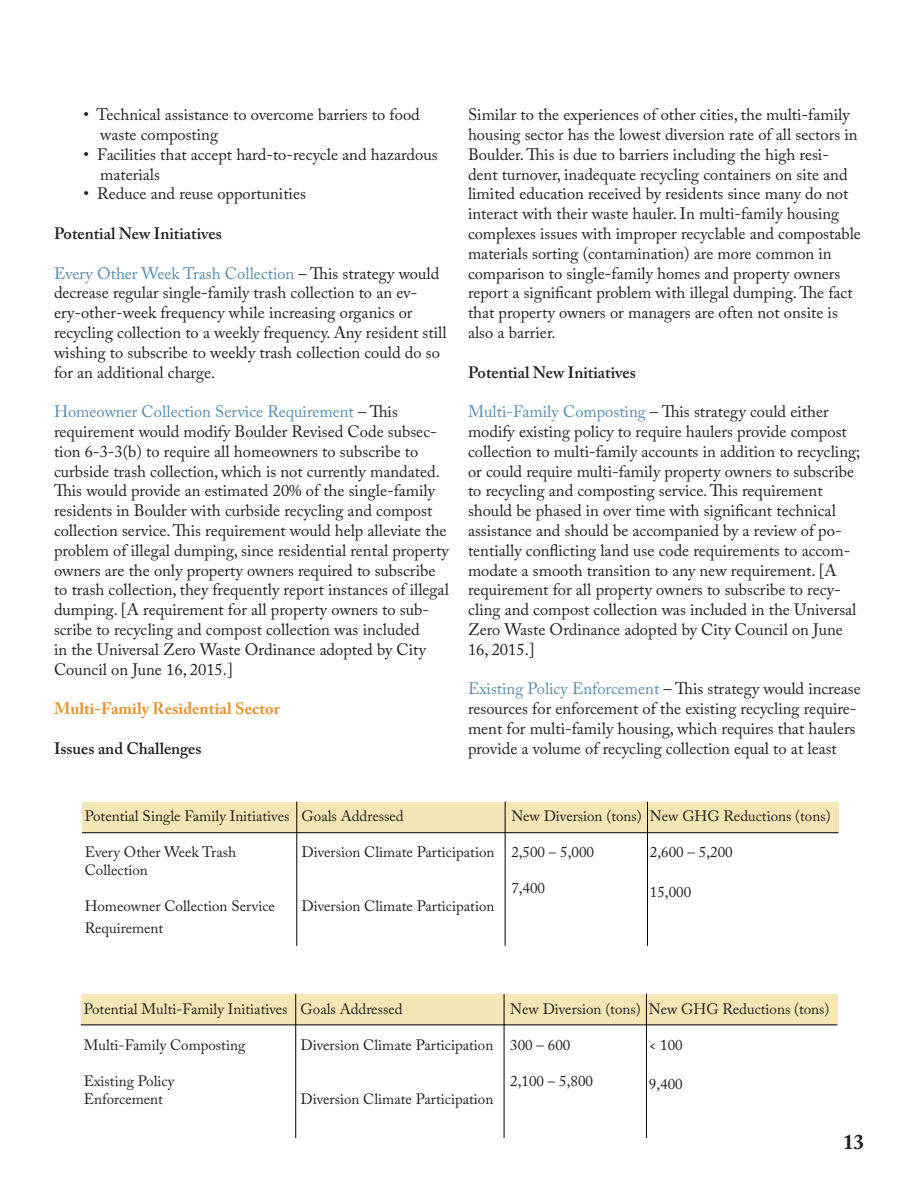
<style>
.page{position:relative;width:918px;height:1188px;background:#fff}
.page>*{position:absolute;margin:0;border:0;box-sizing:border-box;transform-origin:0 0}
.t1{font:700 21px "Adobe Caslon Pro";color:#231f20}
.t2{font:16.5px/19.8px "Adobe Caslon Pro";color:#231f20}
.t3{font:600 16.5px "Adobe Caslon Pro";color:#231f20}
.t4{font:700 16.5px "Adobe Caslon Pro";color:#e39633}
.t5{font:15px/21.6px "Adobe Caslon Pro";color:#231f20}
.s1{color:#598cb0}
</style>
<div class="page">
<div style="left:82px;top:802px;width:756px;height:30px;background:#f5e6b5"></div>
<hr style="left:296px;top:802px;width:1px;height:144px;background:#000202">
<hr style="left:82px;top:832px;width:756px;height:1px;background:#000202">
<hr style="left:505px;top:802px;width:1px;height:144px;background:#000202">
<hr style="left:647px;top:802px;width:1px;height:144px;background:#000202">
<div style="left:81px;top:994px;width:756px;height:30px;background:#f5e6b5"></div>
<hr style="left:295px;top:994px;width:1px;height:144px;background:#000202">
<hr style="left:81px;top:1024px;width:756px;height:1px;background:#000202">
<hr style="left:504px;top:994px;width:1px;height:144px;background:#000202">
<hr style="left:646px;top:994px;width:1px;height:144px;background:#000202">
<p class="t2" style="left:100px;top:105px;width:321px;text-indent:-17px">• Technical assistance to overcome barriers to food waste composting</p>
<p class="t2" style="left:83px;top:144px;width:356px">• Facilities that accept hard-to-recycle and hazardous</p>
<p class="t2" style="left:100px;top:164px;width:61px">materials</p>
<p class="t2" style="left:83px;top:184px;width:224px">• Reduce and reuse opportunities</p>
<p class="t3" style="left:54px;top:224px;width:169px">Potential New Initiatives</p>
<p class="t2" style="left:54px;top:263px;width:394px"><span class="s1">Every Other Week Trash Collection</span> – This strategy would decrease regular single-family trash collection to an ev&shy;ery-other-week frequency while increasing organics or recycling collection to a weekly frequency. Any resident still wishing to subscribe to weekly trash collection could do so for an additional charge.</p>
<p class="t2" style="left:54px;top:402px;width:396px"><span class="s1">Homeowner Collection Service Requirement</span> – This requirement would modify Boulder Revised Code subsec&shy;tion 6-3-3(b) to require all homeowners to subscribe to curbside trash collection, which is not currently mandated.<br>This would provide an estimated 20% of the single-family residents in Boulder with curbside recycling and compost collection service. This requirement would help alleviate the problem of illegal dumping, since residential rental property owners are the only property owners required to subscribe to trash collection, they frequently report instances of illegal dumping. [A requirement for all property owners to sub&shy;scribe to recycling and compost collection was included<br>in the Universal Zero Waste Ordinance adopted by City Council on June 16, 2015.]</p>
<p class="t4" style="left:54px;top:699px;width:227px">Multi-Family Residential Sector</p>
<p class="t3" style="left:54px;top:738px;width:149px">Issues and Challenges</p>
<p class="t2" style="left:468px;top:105px;width:394px">Similar to the experiences of other cities, the multi-family housing sector has the lowest diversion rate of all sectors in Boulder. This is due to barriers including the high resi&shy;dent turnover, inadequate recycling containers on site and limited education received by residents since many do not interact with their waste hauler. In multi-family housing complexes issues with improper recyclable and compostable materials sorting (contamination) are more common in comparison to single-family homes and property owners report a significant problem with illegal dumping. The fact that property owners or managers are often not onsite is also a barrier.</p>
<p class="t3" style="left:468px;top:362px;width:169px">Potential New Initiatives</p>
<p class="t2" style="left:468px;top:402px;width:394px"><span class="s1">Multi-Family Composting</span> – This strategy could either modify existing policy to require haulers provide compost collection to multi-family accounts in addition to recycling; or could require multi-family property owners to subscribe to recycling and composting service. This requirement should be phased in over time with significant technical assistance and should be accompanied by a review of po&shy;tentially conflicting land use code requirements to accom&shy;modate a smooth transition to any new requirement. [A requirement for all property owners to subscribe to recy&shy;cling and compost collection was included in the Universal Zero Waste Ordinance adopted by City Council on June 16, 2015.]</p>
<p class="t2" style="left:468px;top:679px;width:394px"><span class="s1">Existing Policy Enforcement</span> – This strategy would increase resources for enforcement of the existing recycling require&shy;ment for multi-family housing, which requires that haulers provide a volume of recycling collection equal to at least</p>
<p class="t5" style="left:85px;top:805px;width:206px">Potential Single Family Initiatives</p>
<p class="t5" style="left:85px;top:841px;width:153px">Every Other Week Trash</p>
<p class="t5" style="left:85px;top:859px;width:65px">Collection</p>
<p class="t5" style="left:85px;top:895px;width:192px">Homeowner Collection Service<br>Requirement</p>
<p class="t5" style="left:302px;top:805px;width:104px">Goals Addressed</p>
<p class="t5" style="left:302px;top:841px;width:194px">Diversion Climate Participation</p>
<p class="t5" style="left:302px;top:895px;width:194px">Diversion Climate Participation</p>
<p class="t5" style="left:511px;top:805px;width:132px">New Diversion (tons)</p>
<p class="t5" style="left:511px;top:841px;width:84px">2,500 – 5,000</p>
<p class="t5" style="left:511px;top:877px;width:35px">7,400</p>
<p class="t5" style="left:650px;top:805px;width:182px">New GHG Reductions (tons)</p>
<p class="t5" style="left:650px;top:841px;width:84px">2,600 – 5,200</p>
<p class="t5" style="left:650px;top:881px;width:43px">15,000</p>
<p class="t5" style="left:84px;top:998px;width:205px">Potential Multi-Family Initiatives</p>
<p class="t5" style="left:84px;top:1034px;width:163px">Multi-Family Composting</p>
<p class="t5" style="left:84px;top:1070px;width:92px">Existing Policy</p>
<p class="t5" style="left:84px;top:1088px;width:81px">Enforcement</p>
<p class="t5" style="left:301px;top:998px;width:103px">Goals Addressed</p>
<p class="t5" style="left:301px;top:1034px;width:194px">Diversion Climate Participation</p>
<p class="t5" style="left:301px;top:1088px;width:194px">Diversion Climate Participation</p>
<p class="t5" style="left:510px;top:998px;width:132px">New Diversion (tons)</p>
<p class="t5" style="left:510px;top:1034px;width:62px">300 – 600</p>
<p class="t5" style="left:510px;top:1070px;width:84px">2,100 – 5,800</p>
<p class="t5" style="left:649px;top:998px;width:182px">New GHG Reductions (tons)</p>
<p class="t5" style="left:649px;top:1034px;width:35px">&lt; 100</p>
<p class="t5" style="left:649px;top:1073px;width:35px">9,400</p>
<p class="t1" style="left:843px;top:1130px;width:22px">13</p>
</div>
